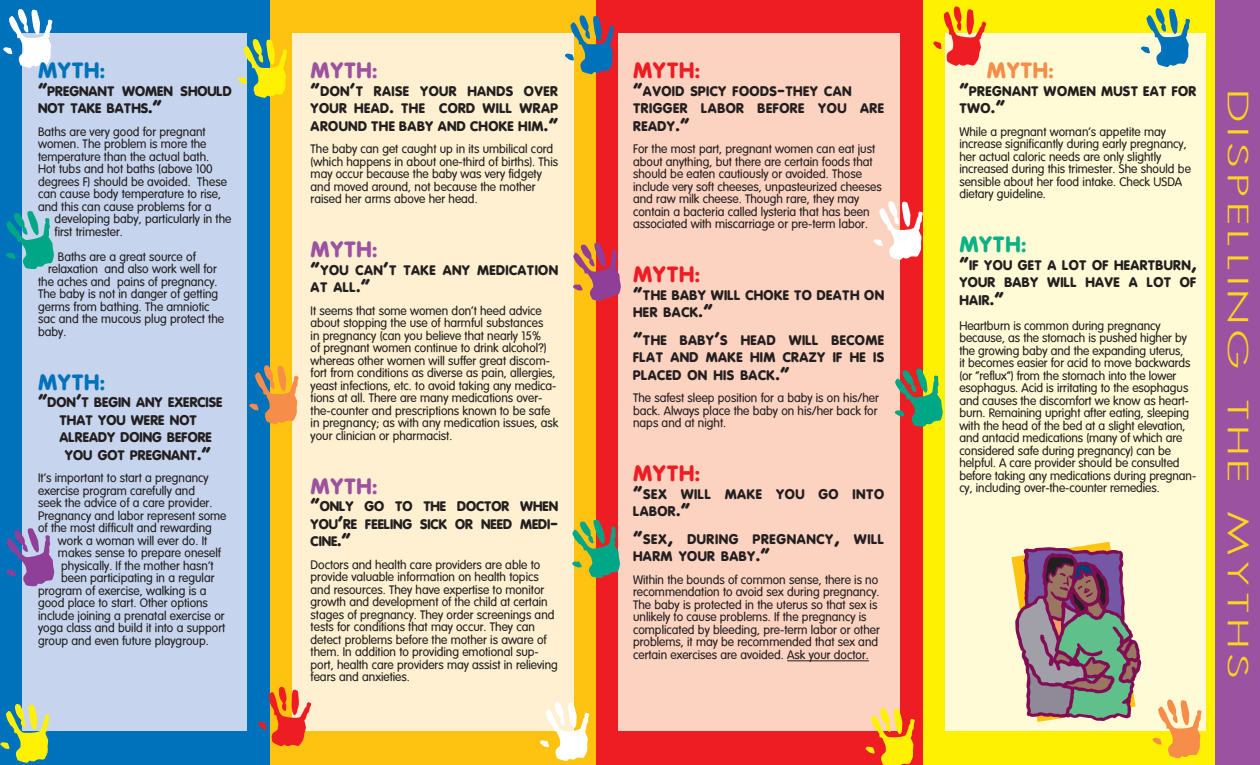
<style>
.page{position:relative;width:1260px;height:765px;background:#fff}
.page>*{position:absolute;margin:0;border:0;box-sizing:border-box;transform-origin:0 0}
.t1{font:30px "Halibut";letter-spacing:.25em;color:#fed41d}
.t2{font:900 22.5px "Vag";color:#9b52a1}
.t3{font:900 22.5px "Vag";color:#ee1d23}
.t4{font:900 22.5px "Vag";color:#0072bc}
.t5{font:900 22.5px "Vag";color:#f68d48}
.t6{font:900 22.5px "Vag";color:#09b185}
.t7{font:900 14px/17.5px "Vag";color:#231f20}
.t8{font:900 14px/17.5px "Vag";letter-spacing:-.025em;color:#231f20}
.t9{font:300 12.5px/12.5px "Vag";color:#231f20}
.s1{font-size:18.75px}
</style>
<div class="page">
<div style="left:922px;top:0;width:295px;height:765px;background:#fff101"></div>
<div style="left:1215px;top:0;width:45px;height:765px;background:#9b52a1"></div>
<div style="left:0;top:0;width:270px;height:765px;background:#0072bc"></div>
<div style="left:270px;top:0;width:326px;height:765px;background:#fec210"></div>
<div style="left:596px;top:0;width:326px;height:765px;background:#ee1d23"></div>
<div style="left:22px;top:34px;width:226px;height:697px;background:#c6d5ed"></div>
<div style="left:292px;top:34px;width:282px;height:697px;background:#fef0d0"></div>
<div style="left:619px;top:34px;width:281px;height:697px;background:#fcd2c0"></div>
<div style="left:945px;top:34px;width:261px;height:697px;background:#fffbd6"></div>
<svg style="left:3px;top:9px;width:49px;height:59px"></svg>
<svg style="left:540px;top:702px;width:49px;height:59px"></svg>
<svg style="left:874px;top:201px;width:49px;height:59px"></svg>
<svg style="left:565px;top:15px;width:49px;height:59px"></svg>
<svg style="left:1141px;top:8px;width:49px;height:59px"></svg>
<svg style="left:238px;top:39px;width:49px;height:59px"></svg>
<svg style="left:866px;top:708px;width:49px;height:57px"></svg>
<svg style="left:1px;top:704px;width:48px;height:59px"></svg>
<svg style="left:6px;top:211px;width:48px;height:58px"></svg>
<svg style="left:895px;top:369px;width:48px;height:58px"></svg>
<svg style="left:572px;top:520px;width:48px;height:58px"></svg>
<svg style="left:250px;top:365px;width:49px;height:59px"></svg>
<svg style="left:1153px;top:700px;width:49px;height:58px"></svg>
<svg style="left:933px;top:6px;width:54px;height:60px"></svg>
<svg style="left:258px;top:687px;width:54px;height:60px"></svg>
<svg style="left:6px;top:528px;width:48px;height:58px"></svg>
<svg style="left:573px;top:243px;width:48px;height:58px"></svg>
<hr style="left:787px;top:661px;width:82px;height:1px;background:#231f20">
<svg style="left:1012px;top:542px;width:130px;height:180px"></svg>
<p class="t4" style="left:38px;top:57px;width:69px">MYTH:</p>
<p class="t8" style="left:38px;top:82px;width:196px"><span class="s1">“</span>PREGNANT WOMEN SHOULD<br>NOT TAKE BATHS<span class="s1">.”</span></p>
<p class="t9" style="left:38px;top:126px;width:190px">Baths are very good for pregnant women. The problem is more the temperature than the actual bath.<br>Hot tubs and hot baths (above 100 degrees F) should be avoided. These can cause body temperature to rise, and this can cause problems for a</p>
<p class="t9" style="left:55px;top:213px;width:178px">developing baby, particularly in the</p>
<p class="t9" style="left:55px;top:226px;width:70px">first trimester.</p>
<p class="t9" style="left:58px;top:251px;width:139px">Baths are a great source of</p>
<p class="t9" style="left:38px;top:263px;width:188px;text-indent:10px">relaxation and also work well for the aches and pains of pregnancy.<br>The baby is not in danger of getting germs from bathing. The amniotic sac and the mucous plug protect the baby.</p>
<p class="t4" style="left:38px;top:369px;width:69px">MYTH:</p>
<p class="t8" style="left:38px;top:394px;width:186px"><span class="s1">“</span>DON<span class="s1">’</span>T BEGIN ANY EXERCISE</p>
<p class="t8" style="left:60px;top:411px;width:139px">THAT YOU WERE NOT</p>
<p class="t8" style="left:60px;top:429px;width:154px">ALREADY DOING BEFORE</p>
<p class="t8" style="left:65px;top:446px;width:148px">YOU GOT PREGNANT<span class="s1">.”</span></p>
<p class="t9" style="left:38px;top:472px;width:190px">It’s important to start a pregnancy exercise program carefully and<br>seek the advice of a care provider.<br>Pregnancy and labor represent some of the most difficult and rewarding</p>
<p class="t9" style="left:58px;top:535px;width:151px">work a woman will ever do. It</p>
<p class="t9" style="left:58px;top:547px;width:164px">makes sense to prepare oneself</p>
<p class="t9" style="left:61px;top:560px;width:154px">physically. If the mother hasn’t</p>
<p class="t9" style="left:38px;top:572px;width:189px;text-indent:23px">been participating in a regular program of exercise, walking is a good place to start. Other options include joining a prenatal exercise or yoga class and build it into a support group and even future playgroup.</p>
<p class="t2" style="left:311px;top:57px;width:69px">MYTH:</p>
<p class="t7" style="left:311px;top:82px;width:249px;text-align:justify"><span class="s1">“</span>DON<span class="s1">’</span>T RAISE YOUR HANDS OVER YOUR HEAD<span class="s1">.</span> THE CORD WILL WRAP AROUND THE BABY AND CHOKE HIM<span class="s1">.”</span></p>
<p class="t9" style="left:311px;top:143px;width:249px">The baby can get caught up in its umbilical cord (which happens in about one-third of births). This may occur because the baby was very fidgety and moved around, not because the mother raised her arms above her head.</p>
<p class="t2" style="left:311px;top:236px;width:69px">MYTH:</p>
<p class="t7" style="left:311px;top:261px;width:249px"><span class="s1">“</span>YOU CAN<span class="s1">’</span>T TAKE ANY MEDICATION<br>AT ALL<span class="s1">.”</span></p>
<p class="t9" style="left:311px;top:305px;width:249px">It seems that some women don’t heed advice about stopping the use of harmful substances<br>in pregnancy (can you believe that nearly 15%<br>of pregnant women continue to drink alcohol?) whereas other women will suffer great discom&shy;fort from conditions as diverse as pain, allergies, yeast infections, etc. to avoid taking any medica&shy;tions at all. There are many medications over&shy;the-counter and prescriptions known to be safe in pregnancy; as with any medication issues, ask your clinician or pharmacist.</p>
<p class="t2" style="left:311px;top:473px;width:69px">MYTH:</p>
<p class="t7" style="left:311px;top:498px;width:249px;text-align:justify"><span class="s1">“</span>ONLY GO TO THE DOCTOR WHEN YOU<span class="s1">’</span>RE FEELING SICK OR NEED MEDI<span class="s1">-</span>CINE<span class="s1">.”</span></p>
<p class="t9" style="left:311px;top:559px;width:249px">Doctors and health care providers are able to provide valuable information on health topics and resources. They have expertise to monitor growth and development of the child at certain stages of pregnancy. They order screenings and tests for conditions that may occur. They can detect problems before the mother is aware of them. In addition to providing emotional sup&shy;port, health care providers may assist in relieving fears and anxieties.</p>
<p class="t3" style="left:633px;top:57px;width:69px">MYTH:</p>
<p class="t7" style="left:633px;top:82px;width:220px"><span class="s1">“</span>AVOID SPICY FOODS<span class="s1">-</span>THEY CAN</p>
<p class="t7" style="left:633px;top:100px;width:253px">TRIGGER LABOR BEFORE YOU ARE<br>READY<span class="s1">.”</span></p>
<p class="t9" style="left:633px;top:143px;width:250px">For the most part, pregnant women can eat just about anything, but there are certain foods that should be eaten cautiously or avoided. Those include very soft cheeses, unpasteurized cheeses and raw milk cheese. Though rare, they may contain a bacteria called lysteria that has been associated with miscarriage or pre-term labor.</p>
<p class="t3" style="left:633px;top:261px;width:69px">MYTH:</p>
<p class="t7" style="left:633px;top:286px;width:253px"><span class="s1">“</span>THE BABY WILL CHOKE TO DEATH ON<br>HER BACK<span class="s1">.”</span></p>
<p class="t7" style="left:633px;top:331px;width:253px;text-align:justify"><span class="s1">“</span>THE BABY<span class="s1">’</span>S HEAD WILL BECOME FLAT AND MAKE HIM CRAZY IF HE IS PLACED ON HIS BACK<span class="s1">.”</span></p>
<p class="t9" style="left:633px;top:392px;width:247px;text-align:justify">The safest sleep position for a baby is on his/her back. Always place the baby on his/her back for naps and at night.</p>
<p class="t3" style="left:633px;top:460px;width:69px">MYTH:</p>
<p class="t7" style="left:633px;top:485px;width:253px"><span class="s1">“</span>SEX WILL MAKE YOU GO INTO<br>LABOR<span class="s1">.”</span></p>
<p class="t7" style="left:633px;top:530px;width:253px"><span class="s1">“</span>SEX<span class="s1">,</span> DURING PREGNANCY<span class="s1">,</span> WILL<br>HARM YOUR BABY<span class="s1">.”</span></p>
<p class="t9" style="left:633px;top:574px;width:248px">Within the bounds of common sense, there is no recommendation to avoid sex during pregnancy.<br>The baby is protected in the uterus so that sex is unlikely to cause problems. If the pregnancy is complicated by bleeding, pre-term labor or other problems, it may be recommended that sex and certain exercises are avoided. Ask your doctor.</p>
<p class="t5" style="left:987px;top:57px;width:69px">MYTH:</p>
<p class="t7" style="left:959px;top:82px;width:239px"><span class="s1">“</span>PREGNANT WOMEN MUST EAT FOR<br>TWO<span class="s1">.”</span></p>
<p class="t9" style="left:959px;top:126px;width:233px">While a pregnant woman’s appetite may increase significantly during early pregnancy, her actual caloric needs are only slightly increased during this trimester. She should be sensible about her food intake. Check USDA dietary guideline.</p>
<p class="t6" style="left:959px;top:231px;width:69px">MYTH:</p>
<p class="t7" style="left:959px;top:256px;width:239px;text-align:justify"><span class="s1">“</span>IF YOU GET A LOT OF HEARTBURN<span class="s1">, </span>YOUR BABY WILL HAVE A LOT OF HAIR<span class="s1">.”</span></p>
<p class="t9" style="left:959px;top:320px;width:229px">Heartburn is common during pregnancy because, as the stomach is pushed higher by the growing baby and the expanding uterus,</p>
<p class="t9" style="left:959px;top:357px;width:238px">it becomes easier for acid to move backwards (or “reflux”) from the stomach into the lower esophagus. Acid is irritating to the esophagus and causes the discomfort we know as heart&shy;burn. Remaining upright after eating, sleeping with the head of the bed at a slight elevation, and antacid medications (many of which are considered safe during pregnancy) can be helpful. A care provider should be consulted before taking any medications during pregnan&shy;cy, including over-the-counter remedies.</p>
<p class="t1" style="left:1255px;top:91px;width:588px;rotate:90deg">DISPELLING THE MYTHS</p>
</div>
